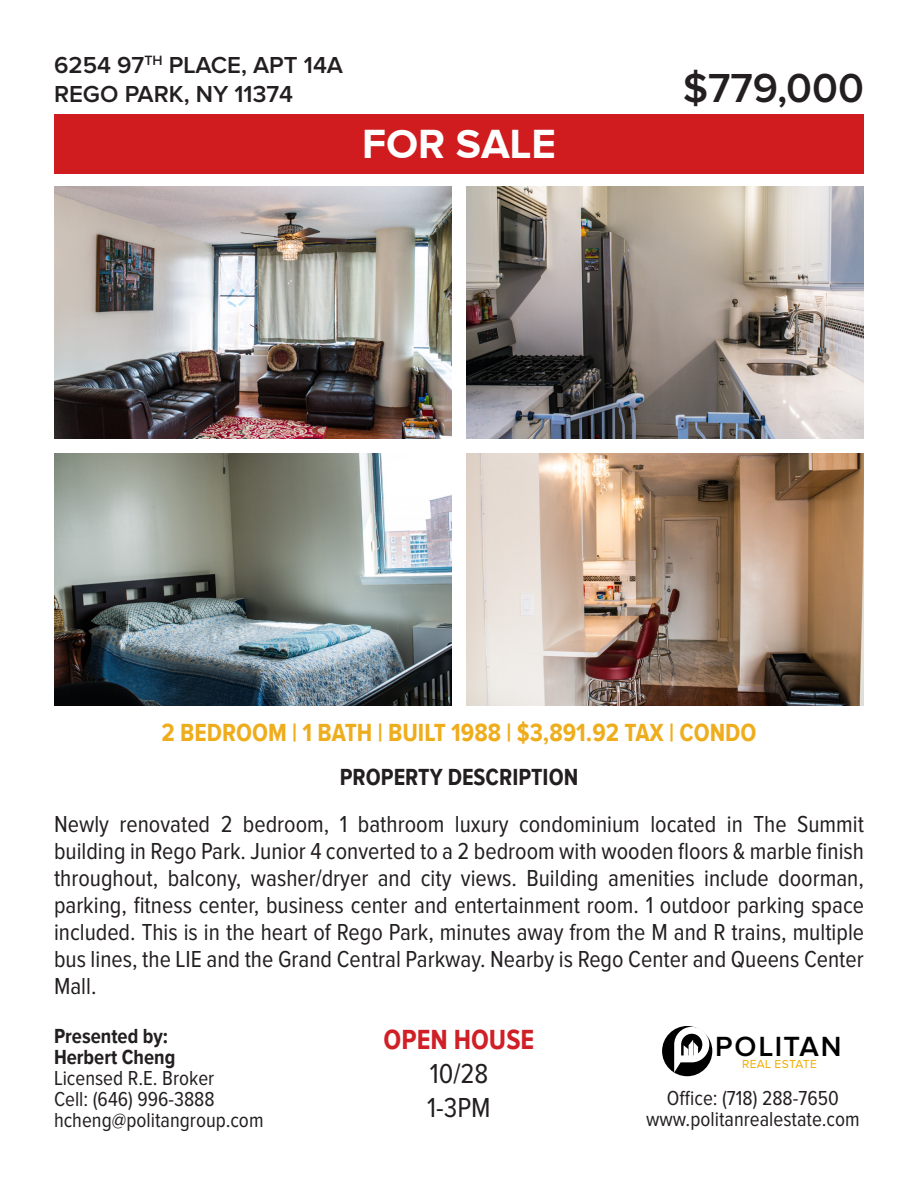
<style>
.page{position:relative;width:918px;height:1188px;background:#fff}
.page>*{position:absolute;margin:0;border:0;box-sizing:border-box;transform-origin:0 0}
.t1{font:600 42px "Proxima Nova";color:#231f20}
.t2{font:700 42px "Proxima Nova A";color:#fff}
.t3{font:600 28.8px "Proxima Nova";letter-spacing:.06em;color:#000}
.t4{font:28.5px "Proxima Nova Cond";color:#231f20}
.t5{font:700 28.5px "Proxima Nova Cond";color:#d02027}
.t6{font:700 25.5px "Proxima Nova Cond";color:#eead1c}
.t7{font:24px/27px "Proxima Nova Cond";color:#231f20;text-align:justify}
.t8{font:600 24px/28.8px "Proxima Nova";color:#231f20}
.t9{font:700 24px "Proxima Nova Cond";color:#231f20}
.t10{font:21px "Proxima Nova Cond";color:#231f20}
.t11{font:700 21px "Proxima Nova Cond";color:#231f20}
.t12{font:12px "Proxima Nova A";letter-spacing:.025em;color:#efad00}
</style>
<div class="page">
<div style="left:54px;top:114px;width:810px;height:59px;background:#d01c1f"></div>
<img style="left:54px;top:187px;width:398px;height:252px">
<img style="left:466px;top:187px;width:398px;height:252px">
<img style="left:54px;top:454px;width:398px;height:252px">
<img style="left:466px;top:454px;width:398px;height:252px">
<svg style="left:662px;top:1026px;width:50px;height:50px"></svg>
<div style="left:674px;top:1027px;width:35px;height:35px;background:#fff;border-radius:18px"></div>
<svg style="left:681px;top:1034px;width:21px;height:21px"></svg>
<p class="t8" style="left:54px;top:52px;width:291px">6254 97<sup>TH</sup> PLACE, APT 14A<br>REGO PARK, NY 11374</p>
<p class="t2" style="left:362px;top:120px;width:195px">FOR SALE</p>
<p class="t1" style="left:683px;top:68px;width:183px">$779,000</p>
<p class="t6" style="left:162px;top:718px;width:596px">2 BEDROOM | 1 BATH | BUILT 1988 | $3,891.92 TAX | CONDO</p>
<p class="t9" style="left:340px;top:764px;width:240px">PROPERTY DESCRIPTION</p>
<p class="t7" style="left:54px;top:811px;width:812px">Newly renovated 2 bedroom, 1 bathroom luxury condominium located in The Summit building in Rego Park. Junior 4 converted to a 2 bedroom with wooden floors &amp; marble finish throughout, balcony, washer/dryer and city views. Building amenities include doorman, parking, fitness center, business center and entertainment room. 1 outdoor parking space included. This is in the heart of Rego Park, minutes away from the M and R trains, multiple bus lines, the LIE and the Grand Central Parkway. Nearby is Rego Center and Queens Center Mall.</p>
<p class="t11" style="left:54px;top:1024px;width:116px">Presented by:</p>
<p class="t11" style="left:54px;top:1045px;width:123px">Herbert Cheng</p>
<p class="t10" style="left:54px;top:1068px;width:162px">Licensed R.E. Broker</p>
<p class="t10" style="left:54px;top:1089px;width:162px">Cell: (646) 996-3888</p>
<p class="t10" style="left:54px;top:1110px;width:211px">hcheng@politangroup.com</p>
<p class="t5" style="left:384px;top:1023px;width:152px">OPEN HOUSE</p>
<p class="t4" style="left:430px;top:1060px;width:60px">10/28</p>
<p class="t4" style="left:427px;top:1094px;width:65px">1-3PM</p>
<p class="t3" style="left:715px;top:1033px;width:128px">POLITAN</p>
<p class="t12" style="left:742px;top:1057px;width:76px">REAL ESTATE</p>
<p class="t10" style="left:667px;top:1089px;width:173px">Office: (718) 288-7650</p>
<p class="t10" style="left:646px;top:1110px;width:215px">www.politanrealestate.com</p>
</div>
